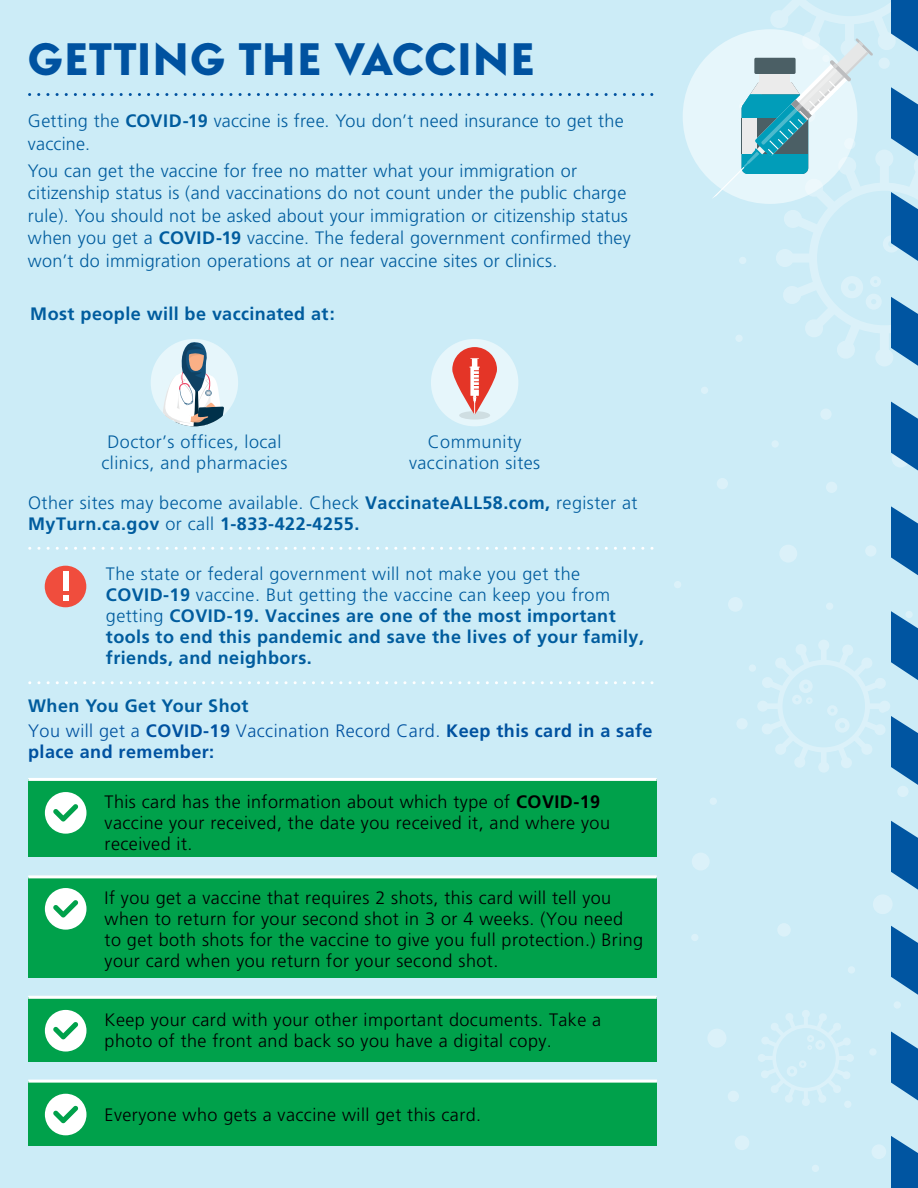
<style>
.page{position:relative;width:918px;height:1188px;background:#ccecf7}
.page>*{position:absolute;margin:0;border:0;box-sizing:border-box;transform-origin:0 0}
.t1{font:800 47.25px "Simplo";letter-spacing:.02em;color:#0052a0}
.t2{font:300 18px/22.5px "Frutiger";letter-spacing:.015em;color:#005c9e}
.t3{font:300 18px/21px "Frutiger";letter-spacing:.025em;color:#000}
.t4{font:700 18px/21px "Frutiger";letter-spacing:.025em;color:#005c9e}
.t5{font:700 18px/21px "Frutiger";letter-spacing:.025em;color:#0052a0}
.s1{font-weight:700}
.s2{font-weight:300}
</style>
<div class="page">
<div style="left:683px;top:29px;width:174px;height:175px;background:#e6f6fb;border-radius:50%"></div>
<div style="left:826px;top:482px;width:11px;height:11px;background:#dbf1f9;border-radius:50%"></div>
<div style="left:897px;top:786px;width:12px;height:11px;background:#dbf1f9;border-radius:50%"></div>
<div style="left:820px;top:409px;width:12px;height:11px;background:#dbf1f9;border-radius:50%"></div>
<div style="left:865px;top:545px;width:11px;height:12px;background:#dbf1f9;border-radius:50%"></div>
<div style="left:717px;top:478px;width:11px;height:11px;background:#dbf1f9;border-radius:50%"></div>
<div style="left:736px;top:718px;width:12px;height:11px;background:#dbf1f9;border-radius:50%"></div>
<div style="left:771px;top:440px;width:8px;height:8px;background:#dbf1f9;border-radius:50%"></div>
<div style="left:749px;top:664px;width:7px;height:8px;background:#dbf1f9;border-radius:50%"></div>
<div style="left:848px;top:966px;width:7px;height:8px;background:#dbf1f9;border-radius:50%"></div>
<div style="left:812px;top:1165px;width:7px;height:7px;background:#dbf1f9;border-radius:50%"></div>
<div style="left:844px;top:1101px;width:7px;height:7px;background:#dbf1f9;border-radius:50%"></div>
<div style="left:826px;top:603px;width:7px;height:7px;background:#dbf1f9;border-radius:50%"></div>
<div style="left:701px;top:387px;width:7px;height:7px;background:#dbf1f9;border-radius:50%"></div>
<div style="left:710px;top:798px;width:7px;height:7px;background:#dbf1f9;border-radius:50%"></div>
<div style="left:691px;top:934px;width:8px;height:7px;background:#dbf1f9;border-radius:50%"></div>
<div style="left:777px;top:923px;width:14px;height:14px;background:#dbf1f9;border-radius:50%"></div>
<div style="left:707px;top:1029px;width:19px;height:19px;background:#dbf1f9;border-radius:50%"></div>
<div style="left:872px;top:1144px;width:14px;height:15px;background:#dbf1f9;border-radius:50%"></div>
<div style="left:692px;top:853px;width:18px;height:18px;background:#dbf1f9;border-radius:50%"></div>
<div style="left:779px;top:545px;width:18px;height:18px;background:#dbf1f9;border-radius:50%"></div>
<div style="left:728px;top:1091px;width:11px;height:11px;background:#dbf1f9;border-radius:50%"></div>
<div style="left:674px;top:581px;width:7px;height:7px;background:#dbf1f9;border-radius:50%"></div>
<div style="left:894px;top:1001px;width:7px;height:8px;background:#dbf1f9;border-radius:50%"></div>
<div style="left:869px;top:1048px;width:8px;height:8px;background:#dbf1f9;border-radius:50%"></div>
<div style="left:873px;top:894px;width:20px;height:20px;background:#dbf1f9;border-radius:50%"></div>
<div style="left:728px;top:597px;width:15px;height:15px;background:#dbf1f9;border-radius:50%"></div>
<div style="left:735px;top:1135px;width:14px;height:15px;background:#dbf1f9;border-radius:50%"></div>
<svg style="left:758px;top:1010px;width:96px;height:96px"></svg>
<div style="left:28px;top:779px;width:629px;height:78px;background:#00a14b"></div>
<div style="left:28px;top:997px;width:629px;height:65px;background:#00a14b"></div>
<div style="left:45px;top:1010px;width:41px;height:42px;background:#fff;border-radius:50%"></div>
<div style="left:28px;top:1081px;width:629px;height:65px;background:#00a14b"></div>
<hr style="left:28px;top:1080px;width:629px;height:3px;background:#fff">
<div style="left:45px;top:1094px;width:41px;height:41px;background:#fff;border-radius:50%"></div>
<div style="left:28px;top:877px;width:629px;height:101px;background:#00a14b"></div>
<svg style="left:30px;top:93px;width:624px;height:3px"></svg>
<svg style="left:30px;top:681px;width:624px;height:3px"></svg>
<hr style="left:28px;top:875px;width:629px;height:3px;background:#fff">
<hr style="left:28px;top:996px;width:629px;height:3px;background:#fff">
<svg style="left:30px;top:547px;width:623px;height:3px"></svg>
<hr style="left:28px;top:778px;width:629px;height:3px;background:#fff">
<div style="left:431px;top:339px;width:87px;height:87px;background:#e6f6fb;border-radius:50%"></div>
<div style="left:459px;top:411px;width:31px;height:9px;background:#cfdee2;border-radius:50%"></div>
<svg style="left:452px;top:347px;width:45px;height:67px;fill:#e43527"></svg>
<div style="left:151px;top:339px;width:87px;height:87px;background:#e6f6fb;border-radius:50%"></div>
<svg style="left:162px;top:341px;width:62px;height:85px"></svg>
<div style="left:45px;top:566px;width:41px;height:41px;background:#f04d3d;border-radius:50%"></div>
<svg style="left:63px;top:596px;width:5px;height:5px"></svg>
<div style="left:63px;top:572px;width:5px;height:19px;background:#fff"></div>
<div style="left:45px;top:792px;width:41px;height:42px;background:#fff;border-radius:50%"></div>
<svg style="left:53px;top:804px;width:25px;height:18px"></svg>
<div style="left:45px;top:888px;width:41px;height:42px;background:#fff;border-radius:50%"></div>
<svg style="left:53px;top:900px;width:25px;height:18px"></svg>
<svg style="left:891px;top:1031px;width:27px;height:70px"></svg>
<svg style="left:891px;top:1136px;width:27px;height:52px"></svg>
<svg style="left:891px;top:926px;width:27px;height:69px"></svg>
<svg style="left:891px;top:821px;width:27px;height:69px"></svg>
<svg style="left:757px;top:611px;width:161px;height:183px"></svg>
<svg style="left:891px;top:506px;width:27px;height:70px"></svg>
<svg style="left:891px;top:402px;width:27px;height:69px"></svg>
<svg style="left:713px;top:0;width:205px;height:366px"></svg>
<div style="left:754px;top:58px;width:42px;height:16px;background:#4b5f65;border-radius:2px"></div>
<svg style="left:469px;top:358px;width:11px;height:56px"></svg>
<svg style="left:53px;top:1022px;width:25px;height:17px"></svg>
<svg style="left:53px;top:1106px;width:25px;height:17px"></svg>
<h2 class="t1" style="left:28px;top:31px;width:508px">GETTING THE VACCINE</h2>
<p class="t2" style="left:28px;top:110px;width:597px">Getting the <span class="s1">COVID-19</span> vaccine is free. You don’t need insurance to get the vaccine.</p>
<p class="t2" style="left:28px;top:160px;width:604px">You can get the vaccine for free no matter what your immigration or citizenship status is (and vaccinations do not count under the public charge rule). You should not be asked about your immigration or citizenship status when you get a <span class="s1">COVID-19</span> vaccine. The federal government confirmed they won’t do immigration operations at or near vaccine sites or clinics.</p>
<h3 class="t4" style="left:30px;top:303px;width:306px">Most people will be vaccinated at:</h3>
<p class="t2" style="left:107px;top:431px;width:175px">Doctor’s offices, local</p>
<p class="t2" style="left:428px;top:431px;width:95px">Community</p>
<p class="t2" style="left:101px;top:452px;width:187px">clinics, and pharmacies</p>
<p class="t2" style="left:409px;top:452px;width:133px">vaccination sites</p>
<p class="t2" style="left:28px;top:493px;width:611px;line-height:21px">Other sites may become available. Check <span class="s1">VaccinateALL58.com,</span> register at<br><span class="s1">MyTurn.ca.gov</span> or call <span class="s1">1-833-422-4255.</span></p>
<p class="t4" style="left:106px;top:564px;width:540px"><span class="s2">The state or federal government will not make you get the </span>COVID-19 <span class="s2">vaccine. But getting the vaccine can keep you from getting</span> COVID-19. Vaccines are one of the most important tools to end this pandemic and save the lives of your family, friends, and neighbors.</p>
<h3 class="t4" style="left:28px;top:695px;width:222px">When You Get Your Shot</h3>
<p class="t5" style="left:28px;top:720px;width:626px"><span class="s2">You will get a</span> COVID-19 <span class="s2">Vaccination Record Card.</span> Keep this card in a safe place and remember:</p>
<p class="t3" style="left:105px;top:791px;width:507px">This card has the information about which type of <span class="s1">COVID-19 </span>vaccine your received, the date you received it, and where you received it.</p>
<p class="t3" style="left:105px;top:888px;width:540px">If you get a vaccine that requires 2 shots, this card will tell you when to return for your second shot in 3 or 4 weeks. (You need to get both shots for the vaccine to give you full protection.) Bring your card when you return for your second shot.</p>
<p class="t3" style="left:105px;top:1009px;width:498px">Keep your card with your other important documents. Take a photo of the front and back so you have a digital copy.</p>
<p class="t3" style="left:105px;top:1105px;width:378px">Everyone who gets a vaccine will get this card.</p>
</div>
